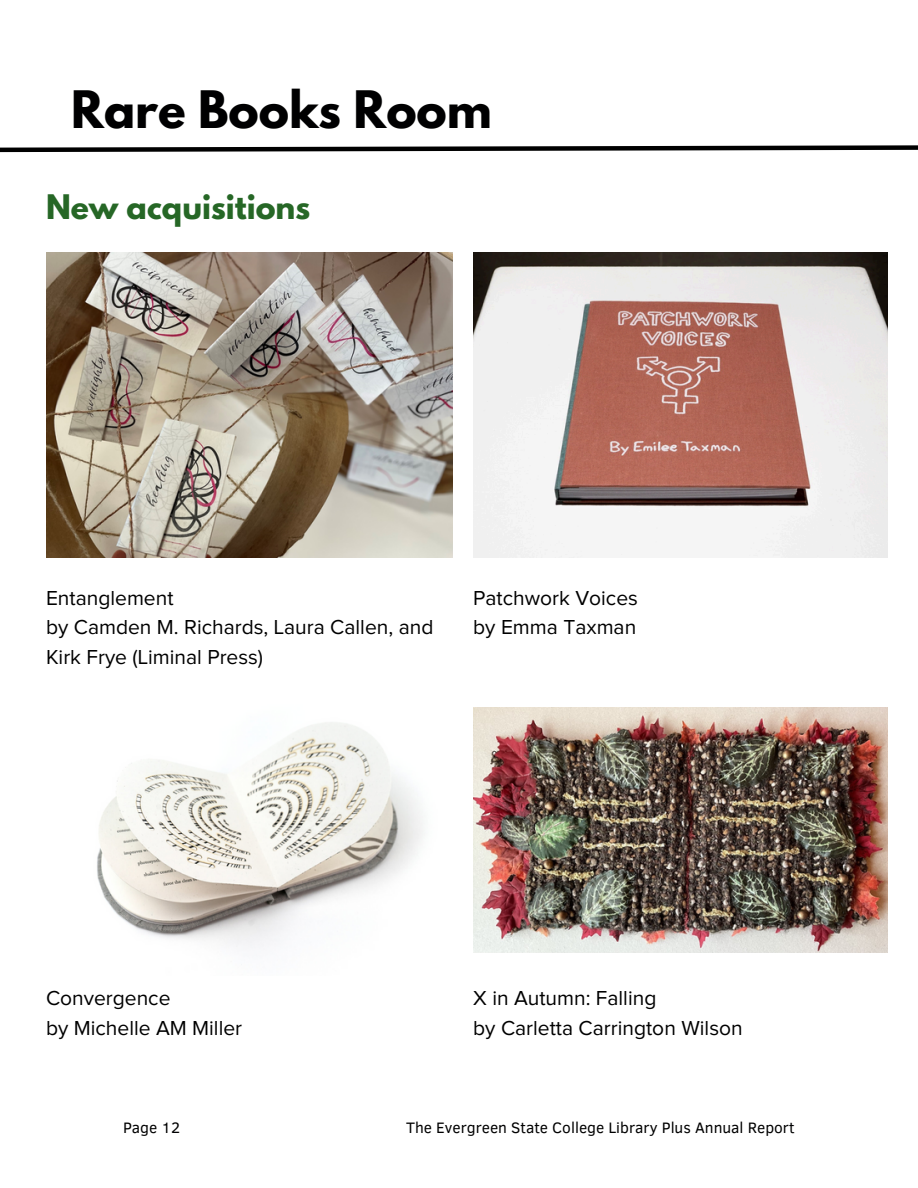
<style>
.page{position:relative;width:918px;height:1188px;background:#fff}
.page>*{position:absolute;margin:0;border:0;box-sizing:border-box;transform-origin:0 0}
.t1{font:700 45.75px "League Spartan";color:#000001}
.t2{font:700 30px "League Spartan";color:#266726}
.t3{font:21px/29.2px "Proxima Nova";color:#000}
.t4{font:15.45px "Clear Sans";color:#000001}
</style>
<div class="page">
<svg style="left:0;top:145px;width:918px;height:8px"></svg>
<img style="left:46px;top:253px;width:406px;height:305px">
<img style="left:473px;top:253px;width:414px;height:305px">
<img style="left:97px;top:722px;width:327px;height:226px">
<img style="left:473px;top:708px;width:414px;height:245px">
<h1 class="t1" style="left:71px;top:87px;width:422px">Rare Books Room</h1>
<p class="t2" style="left:46px;top:192px;width:266px">New acquisitions</p>
<p class="t3" style="left:46px;top:584px;width:389px">Entanglement<br>by Camden M. Richards, Laura Callen, and<br>Kirk Frye (Liminal Press)</p>
<p class="t3" style="left:473px;top:584px;width:166px">Patchwork Voices by Emma Taxman</p>
<p class="t3" style="left:46px;top:985px;width:198px">Convergence<br>by Michelle AM Miller</p>
<p class="t3" style="left:473px;top:985px;width:271px">X in Autumn: Falling<br>by Carletta Carrington Wilson</p>
<p class="t4" style="left:123px;top:1116px;width:59px">Page 12</p>
<h2 class="t4" style="left:406px;top:1116px;width:390px">The Evergreen State College Library Plus Annual Report</h2>
</div>
